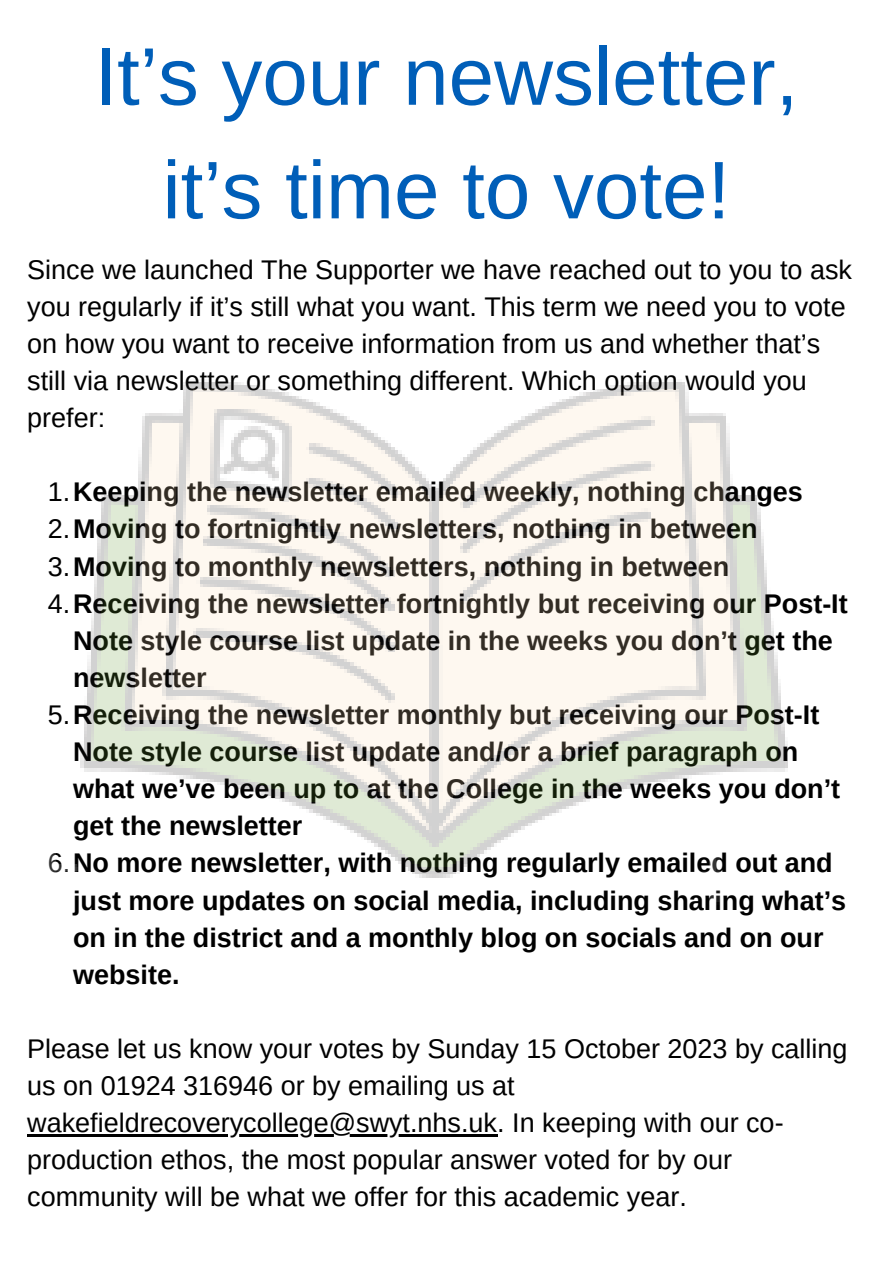
<style>
.page{position:relative;width:893px;height:1264px;background:#fff}
.page>*{position:absolute;margin:0;border:0;box-sizing:border-box;transform-origin:0 0}
.t1{font:81.6px "Arimo";color:#005eb8}
.t2{font:700 27px/37px "Arimo";color:#000}
.t3{font:27px/37px "Arimo";color:#000}
.s1{font-weight:400}
</style>
<div class="page">
<hr style="left:27px;top:1134px;width:470px;height:2px;background:#000">
<img style="left:80px;top:382px;width:708px;height:496px">
<p class="t1" style="left:94px;top:31px;width:705px">It’s your newsletter,</p>
<p class="t1" style="left:162px;top:144px;width:569px">it’s time to vote!</p>
<p class="t3" style="left:27px;top:251px;width:826px">Since we launched The Supporter we have reached out to you to ask you regularly if it’s still what you want. This term we need you to vote on how you want to receive information from us and whether that’s still via newsletter or something different. Which option would you prefer:</p>
<p class="t2" style="left:48px;top:473px;width:756px"><span class="s1">1.</span>Keeping the newsletter emailed weekly, nothing changes</p>
<p class="t2" style="left:48px;top:510px;width:711px"><span class="s1">2.</span>Moving to fortnightly newsletters, nothing in between</p>
<p class="t2" style="left:48px;top:547px;width:682px"><span class="s1">3.</span>Moving to monthly newsletters, nothing in between</p>
<p class="t2" style="left:73px;top:584px;width:776px;text-indent:-25px"><span class="s1">4.</span>Receiving the newsletter fortnightly but receiving our Post-It<br>Note style course list update in the weeks you don’t get the newsletter</p>
<p class="t2" style="left:73px;top:696px;width:768px;text-indent:-25px"><span class="s1">5.</span>Receiving the newsletter monthly but receiving our Post-It Note style course list update and/or a brief paragraph on what we’ve been up to at the College in the weeks you don’t get the newsletter</p>
<p class="t2" style="left:73px;top:844px;width:774px;text-indent:-25px"><span class="s1">6.</span>No more newsletter, with nothing regularly emailed out and just more updates on social media, including sharing what’s on in the district and a monthly blog on socials and on our website.</p>
<p class="t3" style="left:27px;top:1030px;width:821px">Please let us know your votes by Sunday 15 October 2023 by calling us on 01924 316946 or by emailing us at wakefieldrecoverycollege@swyt.nhs.uk. In keeping with our co&shy;production ethos, the most popular answer voted for by our community will be what we offer for this academic year.</p>
</div>
